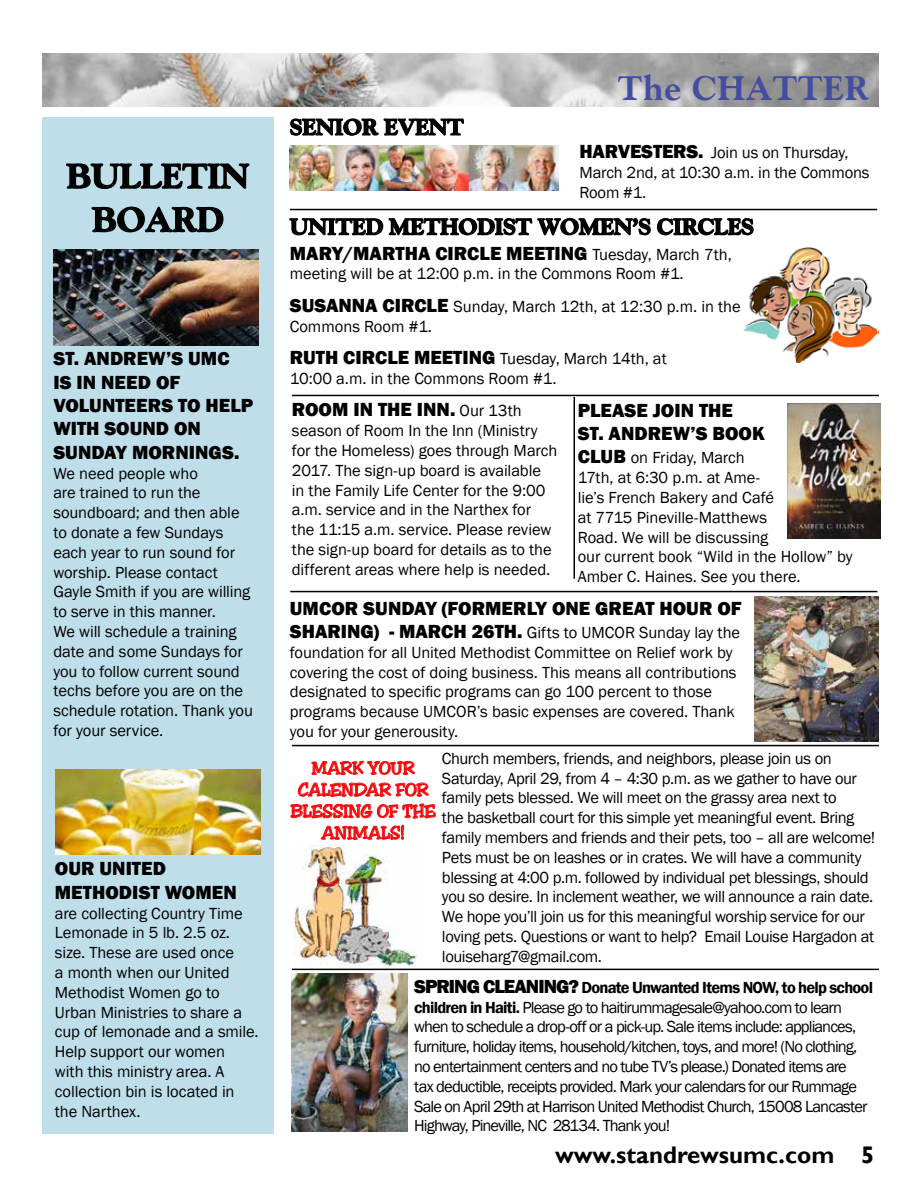
<style>
.page{position:relative;width:918px;height:1188px;background:#fff}
.page>*{position:absolute;margin:0;border:0;box-sizing:border-box;transform-origin:0 0}
.t1{font:800 34.5px "Goudy";letter-spacing:-.005em;color:#000}
.t2{font:800 34.5px "Goudy";letter-spacing:.02em;color:#444da1}
.t3{font:700 24px "Gill Sans";color:#000}
.t4{font:800 22.5px "Goudy";letter-spacing:-.005em;color:#000}
.t5{font:800 19.5px/23.4px "Franklin Gothic";color:#000}
.t6{font:18px/21.6px "Jester";letter-spacing:.015em;color:#fb0605;text-align:center}
.t7{font:16.5px/19.8px "Franklin Gothic";letter-spacing:-.01em;color:#000}
.t8{font:16.5px/19.8px "Franklin Gothic";letter-spacing:-.055em;color:#000}
.s1{font-weight:800;font-size:19.5px}
.s2{font-weight:400;font-size:16.5px}
.s3{font-weight:600}
</style>
<div class="page">
<img style="left:294px;top:846px;width:123px;height:120px">
<img style="left:743px;top:247px;width:136px;height:116px">
<img style="left:42px;top:54px;width:836px;height:53px">
<hr style="left:292px;top:395px;width:587px;height:1px;background:#000">
<hr style="left:290px;top:591px;width:587px;height:1px;background:#000">
<hr style="left:292px;top:969px;width:587px;height:1px;background:#000">
<hr style="left:292px;top:745px;width:587px;height:1px;background:#000">
<hr style="left:290px;top:209px;width:587px;height:1px;background:#000">
<div style="left:42px;top:117px;width:231px;height:1016px;background:#bedeea"></div>
<svg style="left:66px;top:163px;width:184px;height:70px"></svg>
<svg style="left:289px;top:87px;width:176px;height:68px"></svg>
<svg style="left:289px;top:187px;width:466px;height:67px"></svg>
<img style="left:55px;top:770px;width:206px;height:85px">
<img style="left:290px;top:145px;width:269px;height:45px">
<img style="left:53px;top:250px;width:206px;height:95px">
<img style="left:292px;top:974px;width:116px;height:157px">
<img style="left:755px;top:597px;width:124px;height:145px">
<svg style="left:290px;top:760px;width:146px;height:80px"></svg>
<hr style="left:574px;top:397px;width:1px;height:182px;background:#000">
<img style="left:788px;top:404px;width:92px;height:135px">
<h1 class="t1" style="left:66px;top:156px;width:184px">BULLETIN</h1>
<h1 class="t1" style="left:92px;top:199px;width:133px">BOARD</h1>
<p class="t5" style="left:53px;top:347px;width:202px">ST. ANDREW’S UMC<br>IS IN NEED OF<br>VOLUNTEERS TO HELP<br>WITH SOUND ON<br>SUNDAY MORNINGS.</p>
<p class="t7" style="left:53px;top:464px;width:201px">We need people who<br>are trained to run the soundboard; and then able to donate a few Sundays each year to run sound for worship. Please contact<br>Gayle Smith if you are willing to serve in this manner.<br>We will schedule a training date and some Sundays for you to follow current sound techs before you are on the schedule rotation. Thank you for your service.</p>
<p class="t5" style="left:55px;top:857px;width:184px">OUR UNITED<br>METHODIST WOMEN</p>
<p class="t7" style="left:55px;top:904px;width:205px">are collecting Country Time<br>Lemonade in 5 lb. 2.5 oz. size. These are used once<br>a month when our United<br>Methodist Women go to<br>Urban Ministries to share a cup of lemonade and a smile.<br>Help support our women<br>with this ministry area. A collection bin is located in the Narthex.</p>
<h3 class="t4" style="left:290px;top:114px;width:175px">SENIOR EVENT</h3>
<h1 class="t2" style="left:618px;top:68px;width:252px">The CHATTER</h1>
<p class="t7" style="left:580px;top:143px;width:292px"><span class="s1">HARVESTERS.</span> Join us on Thursday,<br>March 2nd, at 10:30 a.m. in the Commons</p>
<p class="t7" style="left:580px;top:183px;width:68px">Room #1.</p>
<h3 class="t4" style="left:290px;top:214px;width:465px">UNITED METHODIST WOMEN’S CIRCLES</h3>
<p class="t5" style="left:290px;top:241px;width:443px">MARY/MARTHA CIRCLE MEETING <span class="s2">Tuesday, March 7th,</span></p>
<p class="t7" style="left:290px;top:258px;width:452px;line-height:32.4px">meeting will be at 12:00 p.m. in the Commons Room #1.<br><span class="s1">SUSANNA CIRCLE</span> Sunday, March 12th, at 12:30 p.m. in the</p>
<p class="t7" style="left:290px;top:310px;width:378px;line-height:32.4px">Commons Room #1.<br><span class="s1">RUTH CIRCLE MEETING</span> Tuesday, March 14th, at</p>
<p class="t7" style="left:290px;top:369px;width:268px">10:00 a.m. in the Commons Room #1.</p>
<p class="t5" style="left:292px;top:398px;width:231px">ROOM IN THE INN. <span class="s2">Our 13th</span></p>
<p class="t7" style="left:292px;top:421px;width:267px">season of Room In the Inn (Ministry for the Homeless) goes through March 2017. The sign-up board is available in the Family Life Center for the 9:00 a.m. service and in the Narthex for the 11:15 a.m. service. Please review the sign-up board for details as to the different areas where help is needed.</p>
<p class="t5" style="left:578px;top:398px;width:189px">PLEASE JOIN THE<br>ST. ANDREW’S BOOK</p>
<p class="t7" style="left:578px;top:448px;width:277px"><span class="s1">CLUB</span> on Friday, March<br>17th, at 6:30 p.m. at Ame-<br>lie’s French Bakery and Café<br>at 7715 Pineville-Matthews<br>Road. We will be discussing<br>our current book “Wild in the Hollow” by<br>Amber C. Haines. See you there.</p>
<p class="t5" style="left:290px;top:596px;width:453px">UMCOR SUNDAY (FORMERLY ONE GREAT HOUR OF</p>
<p class="t7" style="left:290px;top:623px;width:452px"><span class="s1">SHARING) - MARCH 26TH.</span> Gifts to UMCOR Sunday lay the foundation for all United Methodist Committee on Relief work by covering the cost of doing business. This means all contributions designated to specific programs can go 100 percent to those programs because UMCOR’s basic expenses are covered. Thank you for your generousity.</p>
<p class="t7" style="left:442px;top:749px;width:435px">Church members, friends, and neighbors, please join us on Saturday, April 29, from 4 – 4:30 p.m. as we gather to have our family pets blessed. We will meet on the grassy area next to<br>the basketball court for this simple yet meaningful event. Bring family members and friends and their pets, too – all are welcome!<br>Pets must be on leashes or in crates. We will have a community blessing at 4:00 p.m. followed by individual pet blessings, should you so desire. In inclement weather, we will announce a rain date.<br>We hope you’ll join us for this meaningful worship service for our loving pets. Questions or want to help? Email Louise Hargadon at louiseharg7@gmail.com.</p>
<p class="t6" style="left:291px;top:758px;width:146px">MARK YOUR<br>CALENDAR FOR<br>BLESSING OF THE<br>ANIMALS!</p>
<p class="t8" style="left:414px;top:978px;width:460px"><span class="s1">SPRING CLEANING?</span> <span class="s3">Donate Unwanted Items NOW, to help school children in Haiti.</span> Please go to haitirummagesale@yahoo.com to learn when to schedule a drop-off or a pick-up. Sale items include: appliances, furniture, holiday items, household/kitchen, toys, and more! (No clothing, no entertainment centers and no tube TV’s please.) Donated items are<br>tax deductible, receipts provided. Mark your calendars for our Rummage Sale on April 29th at Harrison United Methodist Church, 15008 Lancaster Highway, Pineville, NC 28134. Thank you!</p>
<h2 class="t3" style="left:555px;top:1140px;width:321px">www.standrewsumc.com 5</h2>
</div>
